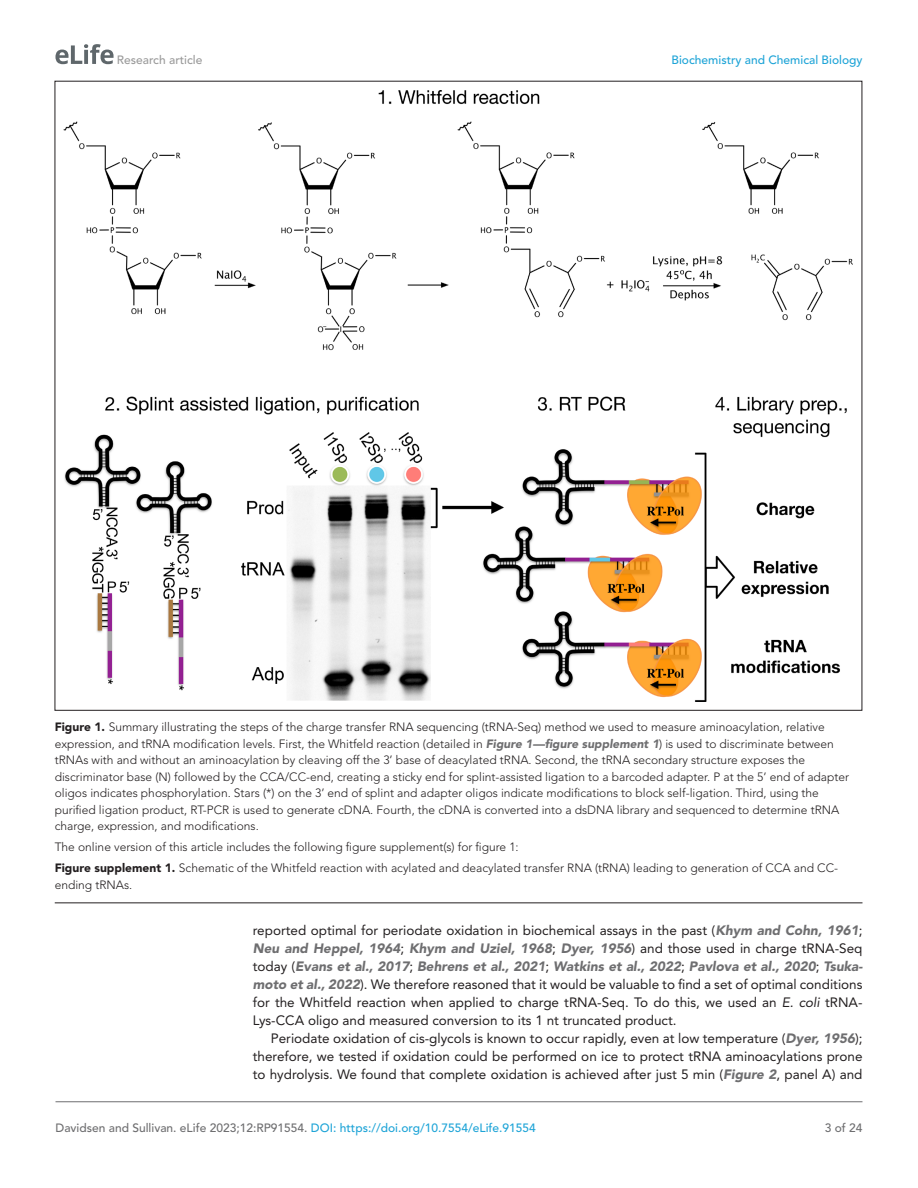
<style>
.page{position:relative;width:918px;height:1188px;background:#fff}
.page>*{position:absolute;margin:0;border:0;box-sizing:border-box;transform-origin:0 0}
.t1{font:13.5px/18px "Avenir LT Std";color:#231f20;text-align:justify}
.t2{font:300 12px/16.5px "Avenir LT Std";color:#231f20}
.t3{font:500 12px "Avenir LT Std";color:#6e6e70}
.t4{font:500 12px "Avenir LT Std";color:#1ea4d7}
.t5{font:500 12px "Avenir LT Std";color:#9a9a9a}
.s1{font-weight:900}
.s2{font-weight:900;font-style:italic;color:#6e6e70}
.s3{font-style:italic}
.s4{color:#1ea4d7}
</style>
<div class="page">
<svg style="left:55px;top:44px;width:59px;height:20px"></svg>
<hr style="left:56px;top:1101px;width:806px;height:1px;background:#6e6e70">
<hr style="left:55px;top:902px;width:807px;height:1px;background:#231f20">
<img style="left:64px;top:90px;width:789px;height:611px">
<p class="t5" style="left:117px;top:53px;width:87px">Research article</p>
<p class="t4" style="left:672px;top:53px;width:192px">Biochemistry and Chemical Biology</p>
<p class="t2" style="left:55px;top:719px;width:796px"><span class="s1">Figure 1.</span> Summary illustrating the steps of the charge transfer RNA sequencing (tRNA-Seq) method we used to measure aminoacylation, relative expression, and tRNA modification levels. First, the Whitfeld reaction (detailed in <span class="s2">Figure 1—figure supplement 1</span>) is used to discriminate between tRNAs with and without an aminoacylation by cleaving off the 3’ base of deacylated tRNA. Second, the tRNA secondary structure exposes the discriminator base (N) followed by the CCA/CC-end, creating a sticky end for splint-assisted ligation to a barcoded adapter. P at the 5’ end of adapter oligos indicates phosphorylation. Stars (*) on the 3’ end of splint and adapter oligos indicate modifications to block self-ligation. Third, using the purified ligation product, RT-PCR is used to generate cDNA. Fourth, the cDNA is converted into a dsDNA library and sequenced to determine tRNA charge, expression, and modifications.</p>
<p class="t2" style="left:55px;top:837px;width:785px;line-height:21px">The online version of this article includes the following figure supplement(s) for figure 1:<br><span class="s1">Figure supplement 1.</span> Schematic of the Whitfeld reaction with acylated and deacylated transfer RNA (tRNA) leading to generation of CCA and CC-</p>
<p class="t2" style="left:55px;top:877px;width:79px">ending tRNAs.</p>
<p class="t1" style="left:253px;top:922px;width:611px">reported optimal for periodate oxidation in biochemical assays in the past (<span class="s2">Khym and Cohn, 1961</span>; <span class="s2">Neu and Heppel, 1964</span>; <span class="s2">Khym and Uziel, 1968</span>; <span class="s2">Dyer, 1956</span>) and those used in charge tRNA-Seq today (<span class="s2">Evans et al., 2017</span>; <span class="s2">Behrens et al., 2021</span>; <span class="s2">Watkins et al., 2022</span>; <span class="s2">Pavlova et al., 2020</span>; <span class="s2">Tsuka&shy;moto et al., 2022</span>). We therefore reasoned that it would be valuable to find a set of optimal conditions for the Whitfeld reaction when applied to charge tRNA-Seq. To do this, we used an <span class="s3">E. coli</span> tRNA-Lys-CCA oligo and measured conversion to its 1 nt truncated product.</p>
<p class="t1" style="left:253px;top:1030px;width:611px;text-indent:18px">Periodate oxidation of cis-glycols is known to occur rapidly, even at low temperature (<span class="s2">Dyer, 1956</span>); therefore, we tested if oxidation could be performed on ice to protect tRNA aminoacylations prone to hydrolysis. We found that complete oxidation is achieved after just 5 min (<span class="s2">Figure 2</span>, panel A) and</p>
<p class="t3" style="left:56px;top:1121px;width:482px">Davidsen and Sullivan. eLife 2023;12:RP91554. <span class="s4">DOI: https://doi.org/10.7554/eLife.91554</span></p>
<p class="t3" style="left:825px;top:1121px;width:39px">3 of 24</p>
</div>
